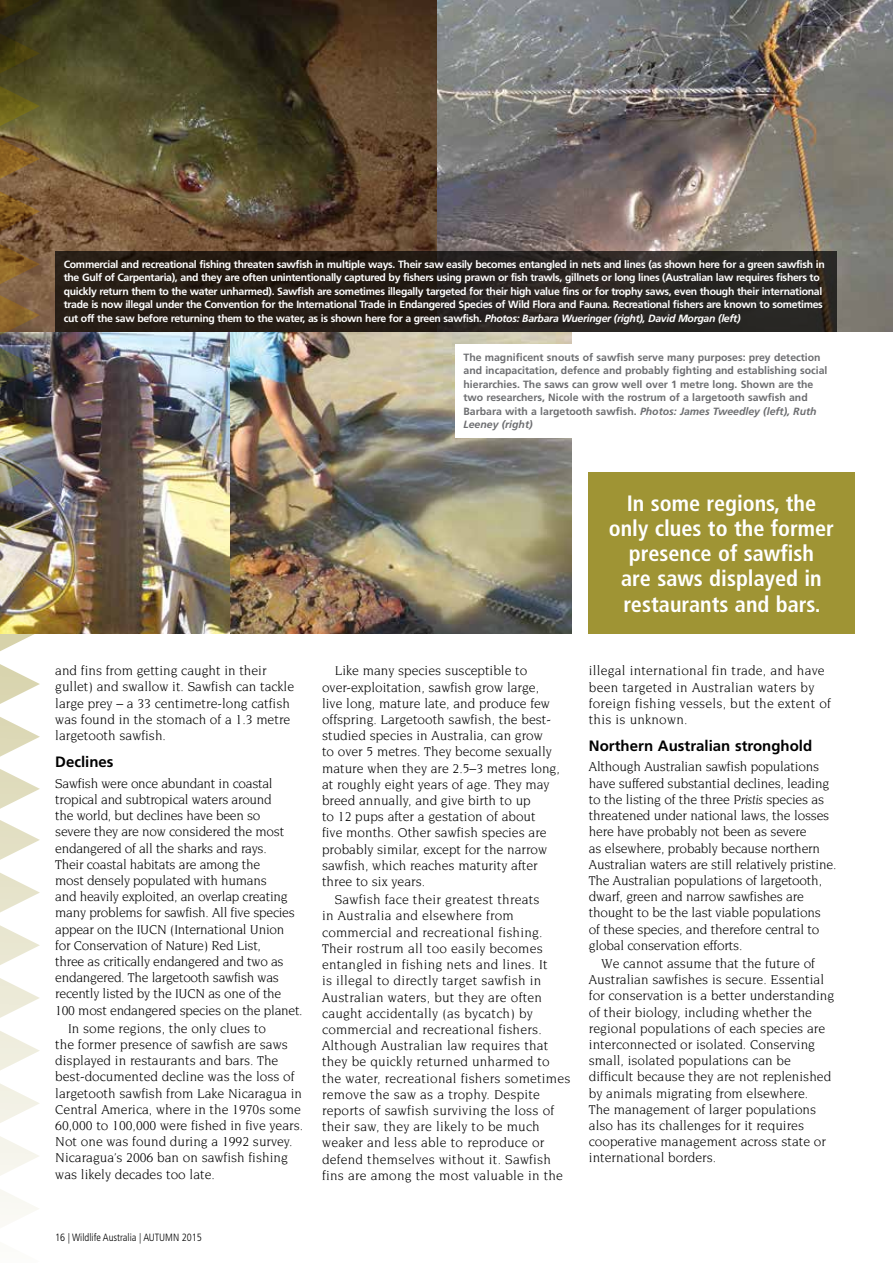
<style>
.page{position:relative;width:893px;height:1263px;background:#fff}
.page>*{position:absolute;margin:0;border:0;box-sizing:border-box;transform-origin:0 0}
.t1{font:700 condensed 22.2px/25.2px "Frutiger";color:#fff;text-align:center}
.t2{font:700 15px "Frutiger";color:#000}
.t3{font:13.8px/16.2px "Novarese";color:#000}
.t4{font:13.8px/16.2px "Novarese";letter-spacing:-.02em;color:#000}
.t5{font:700 10.5px/13.5px "Frutiger";letter-spacing:-.03em;color:#fff}
.t6{font:700 10.5px/13.5px "Frutiger";color:#6d6e71}
.t7{font:300 condensed 10.5px "Frutiger";color:#000}
.s1{font-style:italic}
</style>
<div class="page">
<img style="left:40px;top:332px;width:531px;height:302px">
<img style="left:40px;top:0;width:853px;height:332px">
<div style="left:588px;top:472px;width:267px;height:162px;background:#9f9434"></div>
<svg style="left:55px;top:251px;width:782px;height:81px;background:#27201b"></svg>
<div style="left:455px;top:344px;width:382px;height:94px;background:#fff"></div>
<img style="left:0;top:0;width:40px;height:1221px">
<p class="t5" style="left:64px;top:257px;width:763px">Commercial and recreational fishing threaten sawfish in multiple ways. Their saw easily becomes entangled in nets and lines (as shown here for a green sawfish in the Gulf of Carpentaria), and they are often unintentionally captured by fishers using prawn or fish trawls, gillnets or long lines (Australian law requires fishers to quickly return them to the water unharmed). Sawfish are sometimes illegally targeted for their high value fins or for trophy saws, even though their international trade is now illegal under the Convention for the International Trade in Endangered Species of Wild Flora and Fauna. Recreational fishers are known to sometimes cut off the saw before returning them to the water, as is shown here for a green sawfish. <span class="s1">Photos: Barbara Wueringer (right), David Morgan (left)</span></p>
<p class="t6" style="left:463px;top:350px;width:365px">The magnificent snouts of sawfish serve many purposes: prey detection and incapacitation, defence and probably fighting and establishing social hierarchies. The saws can grow well over 1 metre long. Shown are the two researchers, Nicole with the rostrum of a largetooth sawfish and Barbara with a largetooth sawfish. <span class="s1">Photos: James Tweedley (left), Ruth Leeney (right)</span></p>
<h1 class="t1" style="left:609px;top:490px;width:227px">In some regions, the only clues to the former presence of sawfish<br>are saws displayed in restaurants and bars.</h1>
<p class="t3" style="left:55px;top:662px;width:240px">and fins from getting caught in their gullet) and swallow it. Sawfish can tackle large prey – a 33 centimetre-long catfish was found in the stomach of a 1.3 metre largetooth sawfish.</p>
<p class="t2" style="left:55px;top:753px;width:60px">Declines</p>
<p class="t4" style="left:55px;top:775px;width:249px">Sawfish were once abundant in coastal tropical and subtropical waters around<br>the world, but declines have been so<br>severe they are now considered the most endangered of all the sharks and rays.<br>Their coastal habitats are among the<br>most densely populated with humans<br>and heavily exploited, an overlap creating many problems for sawfish. All five species appear on the IUCN (International Union for Conservation of Nature) Red List,<br>three as critically endangered and two as endangered. The largetooth sawfish was recently listed by the IUCN as one of the 100 most endangered species on the planet.</p>
<p class="t3" style="left:55px;top:1020px;width:249px;text-indent:13px">In some regions, the only clues to<br>the former presence of sawfish are saws displayed in restaurants and bars. The best-documented decline was the loss of largetooth sawfish from Lake Nicaragua in Central America, where in the 1970s some 60,000 to 100,000 were fished in five years.<br>Not one was found during a 1992 survey.<br>Nicaragua’s 2006 ban on sawfish fishing was likely decades too late.</p>
<p class="t3" style="left:322px;top:662px;width:239px;text-indent:13px">Like many species susceptible to over-exploitation, sawfish grow large, live long, mature late, and produce few offspring. Largetooth sawfish, the best&shy;studied species in Australia, can grow<br>to over 5 metres. They become sexually mature when they are 2.5–3 metres long, at roughly eight years of age. They may breed annually, and give birth to up<br>to 12 pups after a gestation of about<br>five months. Other sawfish species are probably similar, except for the narrow sawfish, which reaches maturity after three to six years.</p>
<p class="t3" style="left:322px;top:891px;width:250px;text-indent:13px">Sawfish face their greatest threats<br>in Australia and elsewhere from commercial and recreational fishing.<br>Their rostrum all too easily becomes entangled in fishing nets and lines. It<br>is illegal to directly target sawfish in Australian waters, but they are often caught accidentally (as bycatch) by commercial and recreational fishers.<br>Although Australian law requires that they be quickly returned unharmed to the water, recreational fishers sometimes remove the saw as a trophy. Despite reports of sawfish surviving the loss of their saw, they are likely to be much weaker and less able to reproduce or defend themselves without it. Sawfish fins are among the most valuable in the</p>
<p class="t3" style="left:589px;top:663px;width:243px">illegal international fin trade, and have been targeted in Australian waters by foreign fishing vessels, but the extent of this is unknown.</p>
<p class="t2" style="left:589px;top:737px;width:225px">Northern Australian stronghold</p>
<p class="t3" style="left:589px;top:759px;width:249px">Although Australian sawfish populations have suffered substantial declines, leading to the listing of the three <span class="s1">Pristis</span> species as threatened under national laws, the losses here have probably not been as severe<br>as elsewhere, probably because northern Australian waters are still relatively pristine.<br>The Australian populations of largetooth, dwarf, green and narrow sawfishes are thought to be the last viable populations<br>of these species, and therefore central to global conservation efforts.</p>
<p class="t3" style="left:589px;top:955px;width:247px;text-indent:13px">We cannot assume that the future of Australian sawfishes is secure. Essential for conservation is a better understanding of their biology, including whether the regional populations of each species are interconnected or isolated. Conserving small, isolated populations can be difficult because they are not replenished by animals migrating from elsewhere.<br>The management of larger populations also has its challenges for it requires cooperative management across state or international borders.</p>
<p class="t7" style="left:55px;top:1231px;width:148px">16 | Wildlife Australia | AUTUMN 2015</p>
</div>
